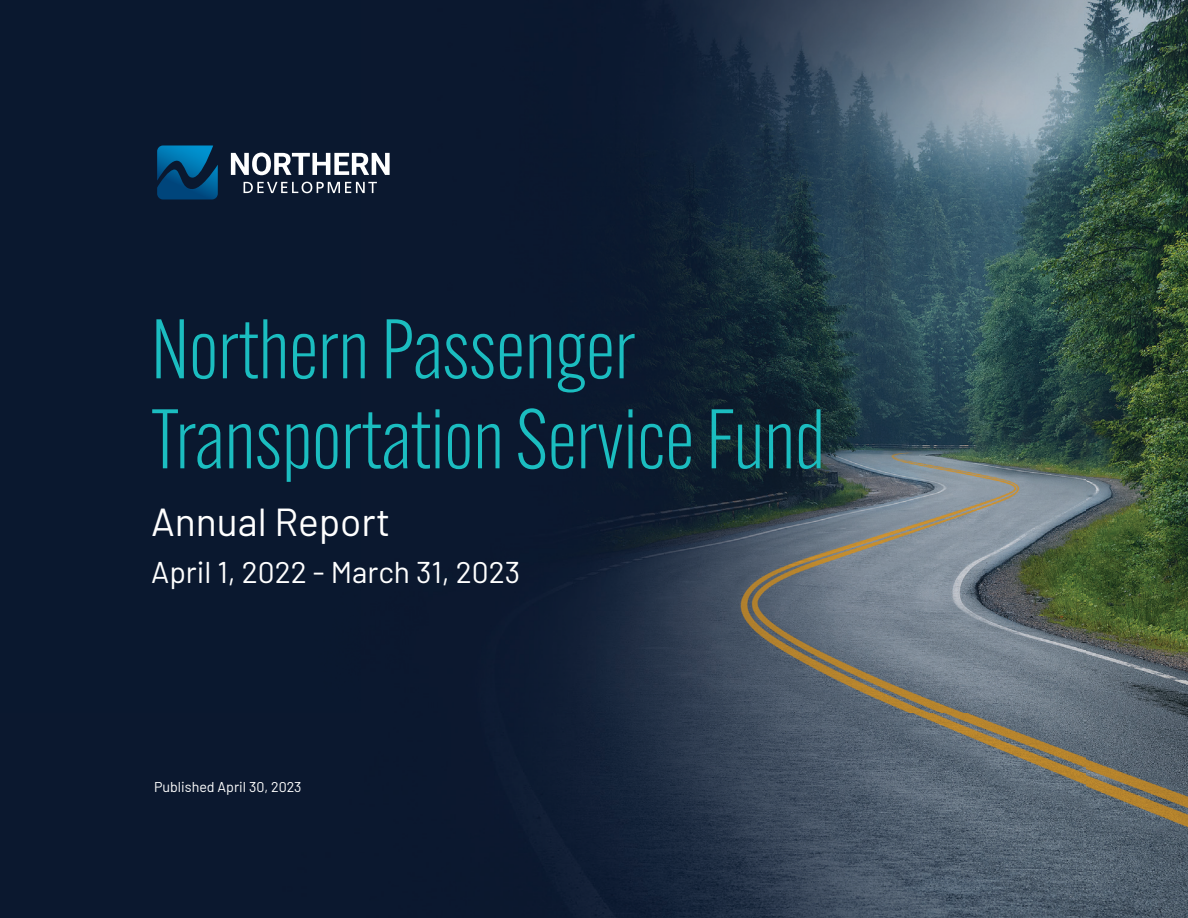
<style>
.page{position:relative;width:1188px;height:918px;background:#fff}
.page>*{position:absolute;margin:0;border:0;box-sizing:border-box;transform-origin:0 0}
.t1{font:300 82.5px/90px "Alternate Gothic ATF";color:#1bbdc0}
.t2{font:39px "Barlow";color:#fff}
.t3{font:30px "Barlow";color:#fff}
.t4{font:14.25px "Barlow";color:#fff}
</style>
<div class="page">
<img style="left:0;top:0;width:1188px;height:918px">
<svg style="left:231px;top:153px;width:159px;height:22px"></svg>
<svg style="left:244px;top:182px;width:133px;height:11px"></svg>
<svg style="left:157px;top:146px;width:61px;height:54px"></svg>
<p class="t1" style="left:151px;top:305px;width:676px">Northern Passenger<br>Transportation Service Fund</p>
<p class="t2" style="left:151px;top:494px;width:241px">Annual Report</p>
<p class="t3" style="left:151px;top:550px;width:371px">April 1, 2022 - March 31, 2023</p>
<p class="t4" style="left:154px;top:777px;width:149px">Published April 30, 2023</p>
</div>
